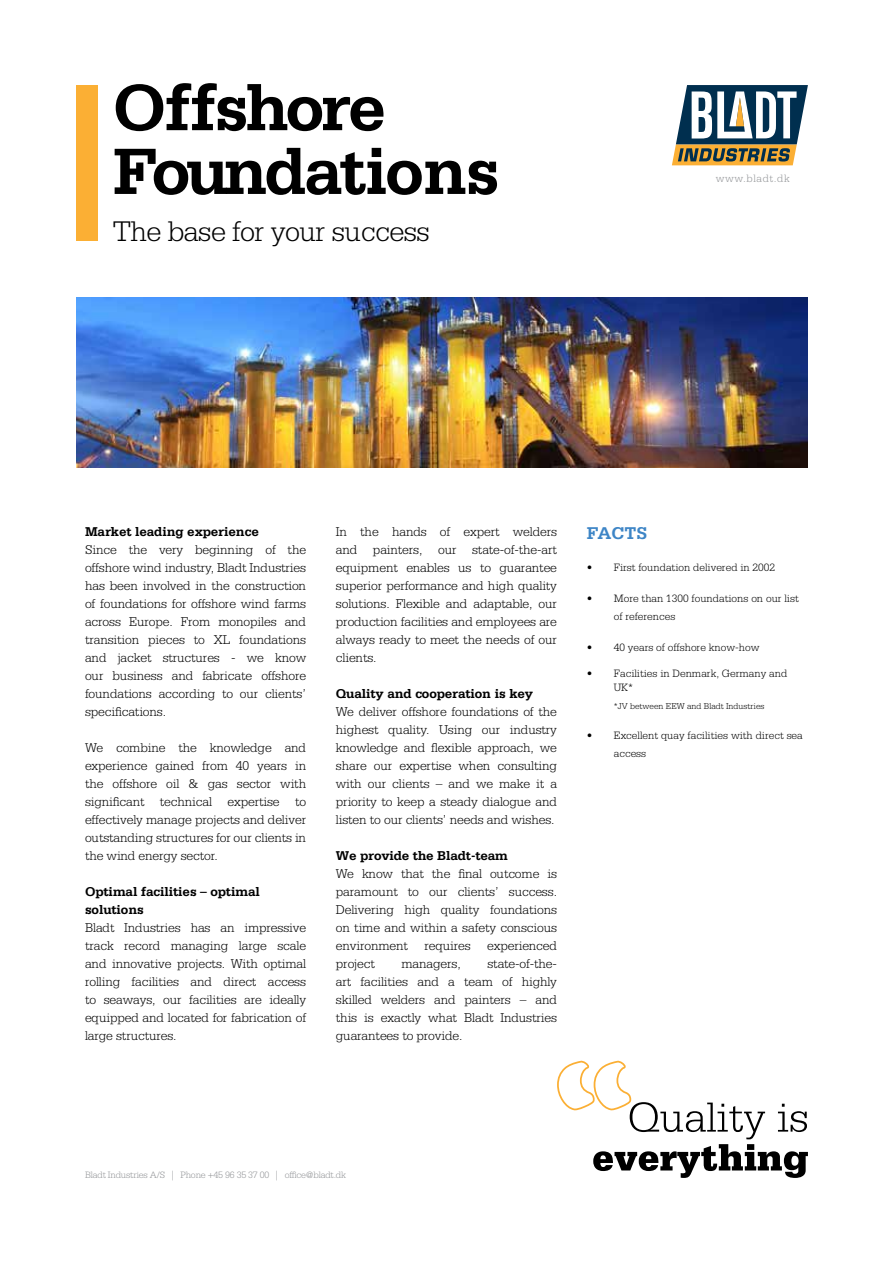
<style>
.page{position:relative;width:893px;height:1263px;background:#fff}
.page>*{position:absolute;margin:0;border:0;box-sizing:border-box;transform-origin:0 0}
.t1{font:700 69px/63.8px "Serifa Std";letter-spacing:-.04em;color:#000}
.t2{font:300 30px "Serifa Std";letter-spacing:-.02em;color:#000}
.t3{font:700 18px "Serifa Std";color:#3d85c6}
.t4{font:300 13.5px/18px "Serifa Std";letter-spacing:-.01em;color:#000;text-align:justify}
.t5{font:700 13.5px/18px "Serifa Std";letter-spacing:-.01em;color:#000}
.t6{font:300 11.25px/18px "Serifa Std";color:#000}
.t7{font:300 11.25px "Serifa Std";letter-spacing:.05em;color:#939598}
.t8{font:300 9.75px "Serifa Std";letter-spacing:-.02em;color:#939598}
.t9{font:300 9px "Serifa Std";color:#000}
</style>
<div class="page">
<svg style="left:672px;top:85px;width:136px;height:80px"></svg>
<div style="left:77px;top:85px;width:21px;height:155px;background:#fbaf34"></div>
<img style="left:77px;top:298px;width:731px;height:170px">
<svg style="left:557px;top:1061px;width:251px;height:117px"></svg>
<h1 class="t1" style="left:113px;top:75px;width:389px">Offshore<br>Foundations</h1>
<h2 class="t2" style="left:113px;top:214px;width:319px">The base for your success</h2>
<p class="t7" style="left:716px;top:172px;width:75px">www.bladt.dk</p>
<p class="t5" style="left:85px;top:523px;width:175px">Market leading experience</p>
<p class="t4" style="left:85px;top:541px;width:223px">Since the very beginning of the offshore wind industry, Bladt Industries has been involved in the construction of foundations for offshore wind farms across Europe. From monopiles and transition pieces to XL foundations and jacket structures - we know our business and fabricate offshore foundations according to our clients’ specifications.</p>
<p class="t4" style="left:85px;top:739px;width:223px">We combine the knowledge and experience gained from 40 years in the offshore oil &amp; gas sector with significant technical expertise to effectively manage projects and deliver outstanding structures for our clients in the wind energy sector.</p>
<p class="t5" style="left:85px;top:883px;width:176px">Optimal facilities – optimal solutions</p>
<p class="t4" style="left:85px;top:919px;width:223px">Bladt Industries has an impressive track record managing large scale and innovative projects. With optimal rolling facilities and direct access to seaways, our facilities are ideally equipped and located for fabrication of large structures.</p>
<p class="t4" style="left:336px;top:523px;width:223px">In the hands of expert welders and painters, our state-of-the-art equipment enables us to guarantee superior performance and high quality solutions. Flexible and adaptable, our production facilities and employees are always ready to meet the needs of our clients.</p>
<p class="t5" style="left:336px;top:684px;width:199px">Quality and cooperation is key</p>
<p class="t4" style="left:336px;top:703px;width:223px">We deliver offshore foundations of the highest quality. Using our industry knowledge and flexible approach, we share our expertise when consulting with our clients – and we make it a priority to keep a steady dialogue and listen to our clients’ needs and wishes.</p>
<p class="t5" style="left:336px;top:846px;width:174px">We provide the Bladt-team</p>
<p class="t4" style="left:336px;top:865px;width:223px">We know that the final outcome is paramount to our clients’ success.<br>Delivering high quality foundations on time and within a safety conscious environment requires experienced project</p>
<p class="t4" style="left:336px;top:955px;width:223px;text-indent:151px">state-of-the&shy;art facilities and a team of highly skilled welders and painters – and this is exactly what Bladt Industries guarantees to provide.</p>
<p class="t4" style="left:401px;top:955px;width:61px">managers,</p>
<h3 class="t3" style="left:587px;top:523px;width:62px">faCTs</h3>
<p class="t6" style="left:587px;top:559px;width:190px">• First foundation delivered in 2002</p>
<p class="t6" style="left:614px;top:589px;width:187px;text-indent:-27px">• More than 1300 foundations on our list of references</p>
<p class="t6" style="left:587px;top:638px;width:174px">• 40 years of offshore know-how</p>
<p class="t6" style="left:614px;top:667px;width:175px;line-height:13.5px;text-indent:-27px">• Facilities in Denmark, Germany and<br>UK*</p>
<p class="t9" style="left:614px;top:701px;width:152px">*JV between EEW and Bladt Industries</p>
<p class="t6" style="left:614px;top:727px;width:191px;text-indent:-27px">• Excellent quay facilities with direct sea access</p>
<p class="t8" style="left:85px;top:1169px;width:262px">Bladt Industries A/S | Phone +45 96 35 37 00 | office@bladt.dk</p>
</div>
